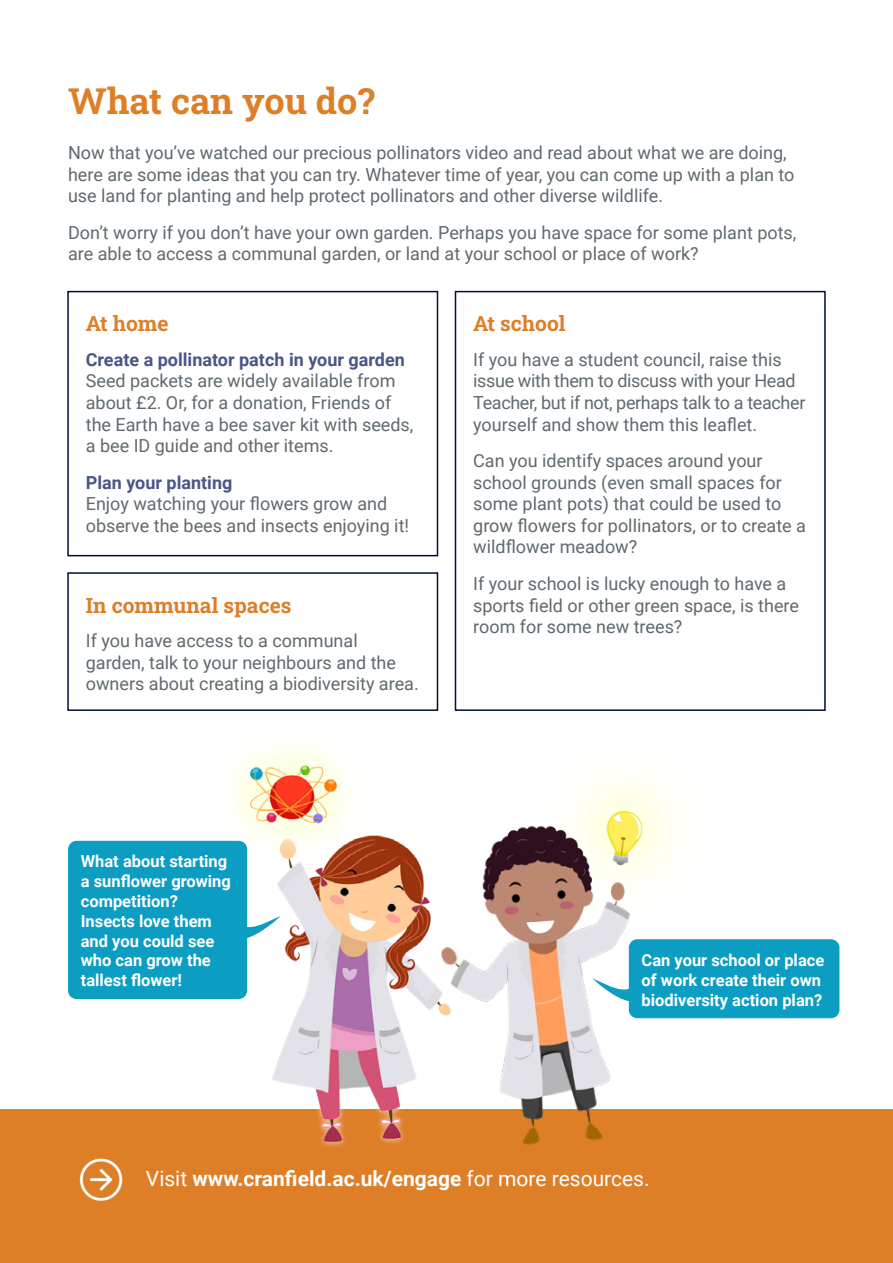
<style>
.page{position:relative;width:893px;height:1263px;background:#fff}
.page>*{position:absolute;margin:0;border:0;box-sizing:border-box;transform-origin:0 0}
.t1{font:700 36px "Roboto Slab";color:#de7e27}
.t2{font:700 21px "Roboto";color:#fff}
.t3{font:700 21px "Roboto Slab";color:#de7e27}
.t4{font:18px/21.6px "Roboto";color:#5f696f}
.t5{font:18px/21.6px "Roboto";letter-spacing:-.02em;color:#5f696f}
.t6{font:700 16.5px/19.8px "Roboto";color:#fff}
.s1{font-weight:700;color:#495688}
.s2{font-weight:400}
</style>
<div class="page">
<div style="left:0;top:1110px;width:893px;height:153px;background:#de7e27"></div>
<div style="left:67px;top:291px;width:371px;height:265px;border:2px solid #001032"></div>
<div style="left:455px;top:291px;width:371px;height:420px;border:2px solid #001032"></div>
<div style="left:67px;top:572px;width:371px;height:139px;border:2px solid #001032"></div>
<img style="left:213px;top:747px;width:201px;height:400px">
<img style="left:414px;top:779px;width:289px;height:366px">
<div style="left:629px;top:939px;width:210px;height:79px;background:#0c9dc3;border-radius:9px"></div>
<svg style="left:592px;top:978px;width:37px;height:27px"></svg>
<div style="left:68px;top:841px;width:179px;height:158px;background:#0c9dc3;border-radius:9px"></div>
<svg style="left:247px;top:916px;width:34px;height:27px"></svg>
<p class="t1" style="left:68px;top:77px;width:308px">What can you do?</p>
<p class="t4" style="left:68px;top:141px;width:728px">Now that you’ve watched our precious pollinators video and read about what we are doing, here are some ideas that you can try. Whatever time of year, you can come up with a plan to use land for planting and help protect pollinators and other diverse wildlife.</p>
<p class="t4" style="left:68px;top:221px;width:730px">Don’t worry if you don’t have your own garden. Perhaps you have space for some plant pots, are able to access a communal garden, or land at your school or place of work?</p>
<p class="t3" style="left:86px;top:309px;width:84px">At home</p>
<p class="t4" style="left:86px;top:348px;width:329px"><span class="s1">Create a pollinator patch in your garden </span>Seed packets are widely available from about £2. Or, for a donation, Friends of the Earth have a bee saver kit with seeds, a bee ID guide and other items.</p>
<p class="t4" style="left:86px;top:471px;width:325px"><span class="s1">Plan your planting<br></span>Enjoy watching your flowers grow and observe the bees and insects enjoying it!</p>
<p class="t3" style="left:86px;top:591px;width:207px">In communal spaces</p>
<p class="t4" style="left:86px;top:629px;width:334px">If you have access to a communal garden, talk to your neighbours and the owners about creating a biodiversity area.</p>
<p class="t3" style="left:473px;top:309px;width:94px">At school</p>
<p class="t5" style="left:473px;top:348px;width:334px">If you have a student council, raise this issue with them to discuss with your Head Teacher, but if not, perhaps talk to a teacher yourself and show them this leaflet.</p>
<p class="t4" style="left:473px;top:449px;width:334px">Can you identify spaces around your school grounds (even small spaces for some plant pots) that could be used to grow flowers for pollinators, or to create a wildflower meadow?</p>
<p class="t4" style="left:473px;top:572px;width:327px">If your school is lucky enough to have a sports field or other green space, is there room for some new trees?</p>
<p class="t6" style="left:81px;top:851px;width:152px">What about starting a sunflower growing competition?<br>Insects love them and you could see who can grow the tallest flower!</p>
<p class="t6" style="left:642px;top:949px;width:184px">Can your school or place of work create their own biodiversity action plan?</p>
<p class="t2" style="left:146px;top:1163px;width:505px"><span class="s2">Visit</span> www.cranfield.ac.uk/engage <span class="s2">for more resources.</span></p>
</div>
